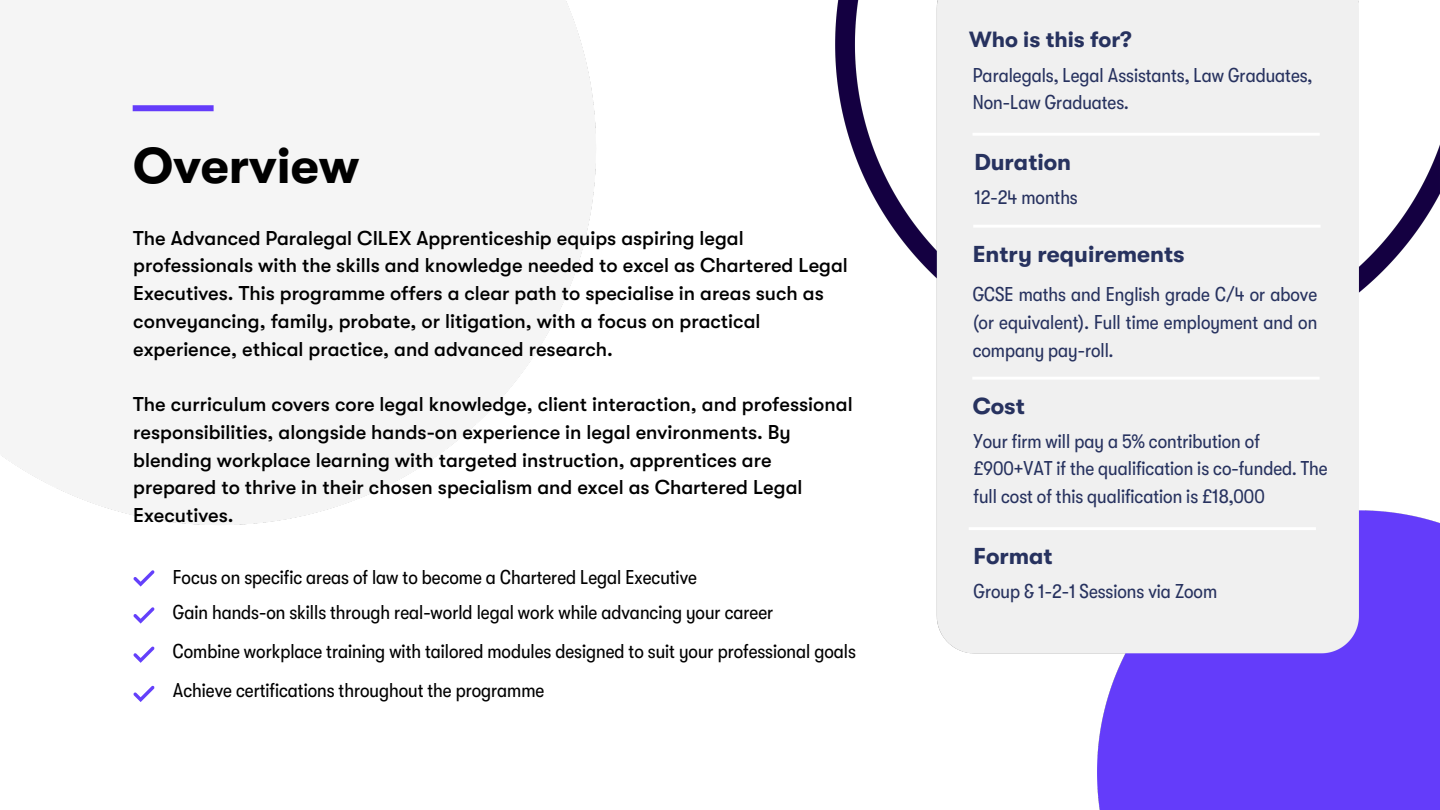
<style>
.page{position:relative;width:1440px;height:810px;background:#fff}
.page>*{position:absolute;margin:0;border:0;box-sizing:border-box;transform-origin:0 0}
.t1{font:700 50px "GT Walsheim Pro";color:#000}
.t2{font:700 23px "GT Walsheim Pro";color:#27325f}
.t3{font:700 22px "GT Walsheim Pro";color:#27325f}
.t4{font:500 20px/27.8px "GT Walsheim Pro";color:#000}
.t5{font:condensed 20px/27.8px "GT Walsheim Pro";color:#27325f}
.t6{font:condensed 20px/35.2px "GT Walsheim Pro";color:#000}
</style>
<div class="page">
<svg style="left:133px;top:570px;width:21px;height:17px"></svg>
<svg style="left:133px;top:607px;width:21px;height:17px"></svg>
<svg style="left:133px;top:647px;width:21px;height:16px"></svg>
<svg style="left:133px;top:686px;width:21px;height:16px"></svg>
<img style="left:835px;top:0;width:605px;height:810px">
<p class="t1" style="left:133px;top:138px;width:228px">Overview</p>
<h3 class="t4" style="left:133px;top:224px;width:716px">The Advanced Paralegal CILEX Apprenticeship equips aspiring legal professionals with the skills and knowledge needed to excel as Chartered Legal Executives. This programme offers a clear path to specialise in areas such as conveyancing, family, probate, or litigation, with a focus on practical experience, ethical practice, and advanced research.</h3>
<h3 class="t4" style="left:133px;top:391px;width:721px">The curriculum covers core legal knowledge, client interaction, and professional responsibilities, alongside hands-on experience in legal environments. By blending workplace learning with targeted instruction, apprentices are prepared to thrive in their chosen specialism and excel as Chartered Legal Executives.</h3>
<h1 class="t6" style="left:173px;top:560px;width:602px">Focus on specific areas of law to become a Chartered Legal Executive<br>Gain hands-on skills through real-world legal work while advancing your career</h1>
<p class="t6" style="left:173px;top:634px;width:685px">Combine workplace training with tailored modules designed to suit your professional goals</p>
<h2 class="t6" style="left:173px;top:673px;width:373px">Achieve certifications throughout the programme</h2>
<p class="t3" style="left:969px;top:27px;width:164px">Who is this for?</p>
<h2 class="t5" style="left:973px;top:61px;width:341px">Paralegals, Legal Assistants, Law Graduates,<br>Non-Law Graduates.</h2>
<h2 class="t2" style="left:974px;top:149px;width:98px">Duration</h2>
<p class="t5" style="left:974px;top:184px;width:105px">12-24 months</p>
<p class="t2" style="left:973px;top:241px;width:213px">Entry requirements</p>
<p class="t5" style="left:973px;top:281px;width:346px;text-align:justify">GCSE maths and English grade C/4 or above (or equivalent). Full time employment and on company pay-roll.</p>
<h2 class="t2" style="left:973px;top:393px;width:53px">Cost</h2>
<p class="t5" style="left:974px;top:427px;width:356px">Your firm will pay a 5% contribution of £900+VAT if the qualification is co-funded. The full cost of this qualification is £18,000</p>
<p class="t2" style="left:974px;top:544px;width:81px">Format</p>
<h2 class="t5" style="left:974px;top:577px;width:245px">Group &amp; 1-2-1 Sessions via Zoom</h2>
</div>
